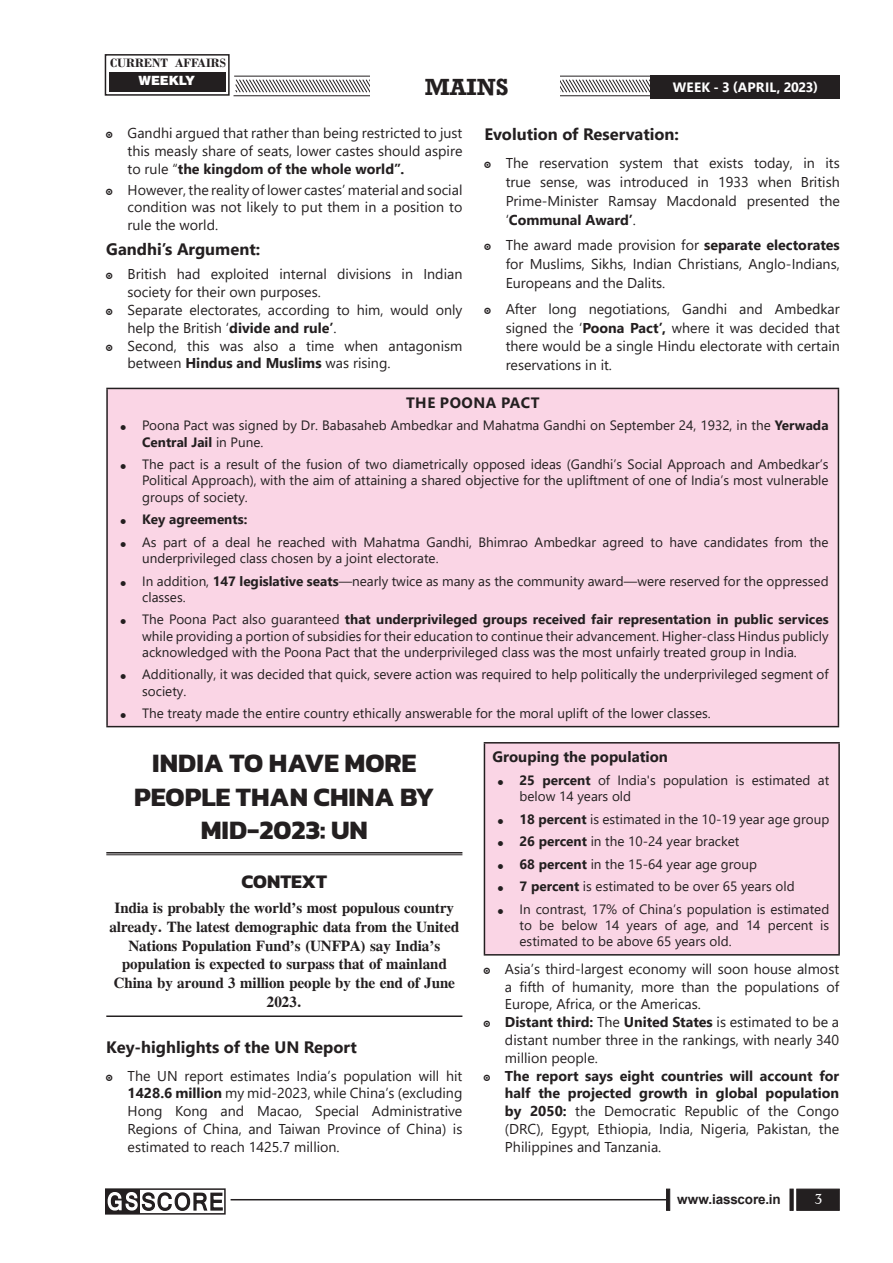
<style>
.page{position:relative;width:893px;height:1263px;background:#fff}
.page>*{position:absolute;margin:0;border:0;box-sizing:border-box;transform-origin:0 0}
._1__MAIN_TITLE{font:700 27px/33.8px "Kanit";color:#231f20;text-align:center}
.t1{font:700 24px "Rockwell";color:#231f20}
._2__CONTEXT{font:700 19.5px "Kanit";color:#231f20}
._7__HEADING_2{font:700 16.5px "Segoe UI";color:#231f20}
._3__CONTEXT_PARA{font:700 15px/18.8px "CG Times";color:#231f20;text-align:center}
.Box_Heading{font:700 15px "Segoe UI";color:#231f20}
.Box_Heading-2{font:700 15px "Segoe UI";letter-spacing:.035em;color:#231f20}
.t2{font:14.25px/17.9px "Segoe UI";color:#231f20;text-align:justify}
.t3{font:14.25px "Dutch 809 BT Roman C";color:#fff}
.t4{font:13.5px/16.2px "Segoe UI";color:#231f20}
.t5{font:700 13.5px "Segoe UI";letter-spacing:.015em;color:#fff}
.t6{font:700 13.5px "Arial";letter-spacing:-.01em;color:#231f20}
.t7{font:700 13.5px "Segoe UI";color:#231f20}
.t8{font:700 12.75px "Bodoni";color:#231f20}
.t9{font:900 12.75px "Swiss 721 BT";color:#fff}
.s1{font-weight:700}
</style>
<div class="page">
<div style="left:797px;top:1189px;width:42px;height:21px;background:#231f20"></div>
<hr style="left:790px;top:1189px;width:3px;height:21px;background:#231f20">
<svg style="left:666px;top:1189px;width:4px;height:21px"></svg>
<hr style="left:231px;top:1199px;width:435px;height:1px;background:#231f20">
<svg style="left:233px;top:75px;width:607px;height:22px"></svg>
<div style="left:105px;top:1188px;width:121px;height:26px;border:2px solid #231f20"></div>
<svg style="left:107px;top:1191px;width:116px;height:21px"></svg>
<div style="left:651px;top:76px;width:189px;height:23px;background:#231f20"></div>
<div style="left:105px;top:54px;width:125px;height:42px;border:2px solid #231f20"></div>
<div style="left:110px;top:72px;width:116px;height:20px;background:#231f20"></div>
<div style="left:370px;top:76px;width:189px;height:23px;background:#fff"></div>
<div style="left:107px;top:388px;width:731px;height:339px;background:#fad5e5"></div>
<hr style="left:106px;top:388px;width:733px;height:1px;background:#231f20">
<hr style="left:106px;top:389px;width:2px;height:337px;background:#231f20">
<hr style="left:838px;top:389px;width:1px;height:337px;background:#231f20">
<hr style="left:106px;top:726px;width:733px;height:1px;background:#231f20">
<hr style="left:106px;top:852px;width:356px;height:1px;background:#231f20">
<hr style="left:106px;top:854px;width:356px;height:1px;background:#231f20">
<hr style="left:106px;top:1015px;width:356px;height:2px;background:#231f20">
<div style="left:484px;top:743px;width:355px;height:212px;background:#fad5e5"></div>
<hr style="left:484px;top:742px;width:356px;height:1px;background:#231f20">
<hr style="left:484px;top:743px;width:1px;height:211px;background:#231f20">
<hr style="left:838px;top:743px;width:2px;height:211px;background:#231f20">
<hr style="left:484px;top:954px;width:356px;height:1px;background:#231f20">
<p class="t8" style="left:110px;top:56px;width:117px">CURRENT AFFAIRS</p>
<p class="t9" style="left:139px;top:73px;width:58px">WEEKLY</p>
<h2 class="t1" style="left:425px;top:72px;width:85px">MAINS</h2>
<p class="t5" style="left:673px;top:75px;width:147px">WEEK - 3 (APRIL, 2023)</p>
<p class="t2" style="left:128px;top:123px;width:336px">Gandhi argued that rather than being restricted to just this measly share of seats, lower castes should aspire to rule “<span class="s1">the kingdom of the whole world”.</span></p>
<p class="t2" style="left:128px;top:179px;width:336px">However, the reality of lower castes’ material and social condition was not likely to put them in a position to rule the world.</p>
<p class="_7__HEADING_2" style="left:106px;top:234px;width:155px">Gandhi’s Argument:</p>
<p class="t2" style="left:128px;top:264px;width:336px">British had exploited internal divisions in Indian society for their own purposes.</p>
<p class="t2" style="left:128px;top:300px;width:336px">Separate electorates, according to him, would only help the British ‘<span class="s1">divide and rule’</span>.</p>
<p class="t2" style="left:128px;top:335px;width:336px">Second, this was also a time when antagonism between <span class="s1">Hindus and Muslims</span> was rising.</p>
<p class="_7__HEADING_2" style="left:484px;top:118px;width:196px">Evolution of Reservation:</p>
<p class="t2" style="left:506px;top:152px;width:336px;line-height:18.9px">The reservation system that exists today, in its true sense, was introduced in 1933 when British Prime-Minister Ramsay Macdonald presented the ‘<span class="s1">Communal Award’</span>.</p>
<p class="t2" style="left:506px;top:235px;width:336px;line-height:18.9px">The award made provision for <span class="s1">separate electorates </span>for Muslims, Sikhs, Indian Christians, Anglo-Indians, Europeans and the Dalits.</p>
<p class="t2" style="left:506px;top:298px;width:336px;line-height:18.9px">After long negotiations, Gandhi and Ambedkar signed the ‘<span class="s1">Poona Pact’,</span> where it was decided that there would be a single Hindu electorate with certain reservations in it.</p>
<p class="Box_Heading-2" style="left:406px;top:388px;width:135px">THE POONA PACT</p>
<p class="t4" style="left:142px;top:416px;width:688px">Poona Pact was signed by Dr. Babasaheb Ambedkar and Mahatma Gandhi on September 24, 1932, in the <span class="s1">Yerwada<br>Central Jail</span> in Pune.</p>
<p class="t4" style="left:142px;top:455px;width:688px;text-align:justify">The pact is a result of the fusion of two diametrically opposed ideas (Gandhi’s Social Approach and Ambedkar’s Political Approach), with the aim of attaining a shared objective for the upliftment of one of India’s most vulnerable groups of society.</p>
<p class="t7" style="left:142px;top:507px;width:107px">Key agreements:</p>
<p class="t4" style="left:142px;top:533px;width:688px">As part of a deal he reached with Mahatma Gandhi, Bhimrao Ambedkar agreed to have candidates from the underprivileged class chosen by a joint electorate.</p>
<p class="t4" style="left:142px;top:571px;width:688px">In addition, <span class="s1">147 legislative seats</span>—nearly twice as many as the community award—were reserved for the oppressed classes.</p>
<p class="t4" style="left:142px;top:610px;width:688px;text-align:justify">The Poona Pact also guaranteed <span class="s1">that underprivileged groups received fair representation in public services </span>while providing a portion of subsidies for their education to continue their advancement. Higher-class Hindus publicly acknowledged with the Poona Pact that the underprivileged class was the most unfairly treated group in India.</p>
<p class="t4" style="left:142px;top:665px;width:688px">Additionally, it was decided that quick, severe action was required to help politically the underprivileged segment of society.</p>
<p class="t4" style="left:142px;top:704px;width:570px">The treaty made the entire country ethically answerable for the moral uplift of the lower classes.</p>
<p class="_1__MAIN_TITLE" style="left:134px;top:745px;width:302px">INDIA TO HAVE MORE<br>PEOPLE THAN CHINA BY<br>MID-2023: UN</p>
<p class="_2__CONTEXT" style="left:242px;top:866px;width:87px">CONTEXT</p>
<p class="_3__CONTEXT_PARA" style="left:109px;top:899px;width:351px">India is probably the world’s most populous country already. The latest demographic data from the United Nations Population Fund’s (UNFPA) say India’s population is expected to surpass that of mainland China by around 3 million people by the end of June 2023.</p>
<p class="_7__HEADING_2" style="left:106px;top:1032px;width:252px">Key-highlights of the UN Report</p>
<p class="t2" style="left:128px;top:1065px;width:336px">The UN report estimates India’s population will hit <span class="s1">1428.6 million</span> my mid-2023, while China’s (excluding Hong Kong and Macao, Special Administrative Regions of China, and Taiwan Province of China) is estimated to reach 1425.7 million.</p>
<p class="Box_Heading" style="left:493px;top:743px;width:177px">Grouping the population</p>
<p class="t4" style="left:520px;top:771px;width:311px"><span class="s1">25 percent</span> of India's population is estimated at below 14 years old</p>
<p class="t4" style="left:520px;top:809px;width:311px"><span class="s1">18 percent</span> is estimated in the 10-19 year age group</p>
<p class="t4" style="left:520px;top:832px;width:221px"><span class="s1">26 percent</span> in the 10-24 year bracket</p>
<p class="t4" style="left:520px;top:855px;width:239px"><span class="s1">68 percent</span> in the 15-64 year age group</p>
<p class="t4" style="left:520px;top:877px;width:277px"><span class="s1">7 percent</span> is estimated to be over 65 years old</p>
<p class="t4" style="left:520px;top:900px;width:311px;text-align:justify">In contrast, 17% of China’s population is estimated to be below 14 years of age, and 14 percent is estimated to be above 65 years old.</p>
<p class="t2" style="left:505px;top:958px;width:336px">Asia’s third-largest economy will soon house almost a fifth of humanity, more than the populations of Europe, Africa, or the Americas.</p>
<p class="t2" style="left:505px;top:1012px;width:336px"><span class="s1">Distant third:</span> The <span class="s1">United States</span> is estimated to be a distant number three in the rankings, with nearly 340 million people.</p>
<p class="t2" style="left:505px;top:1065px;width:336px"><span class="s1">The report says eight countries will account for half the projected growth in global population by 2050:</span> the Democratic Republic of the Congo (DRC), Egypt, Ethiopia, India, Nigeria, Pakistan, the Philippines and Tanzania.</p>
<p class="t6" style="left:677px;top:1190px;width:105px">www.iasscore.in</p>
<p class="t3" style="left:815px;top:1190px;width:9px">3</p>
</div>
